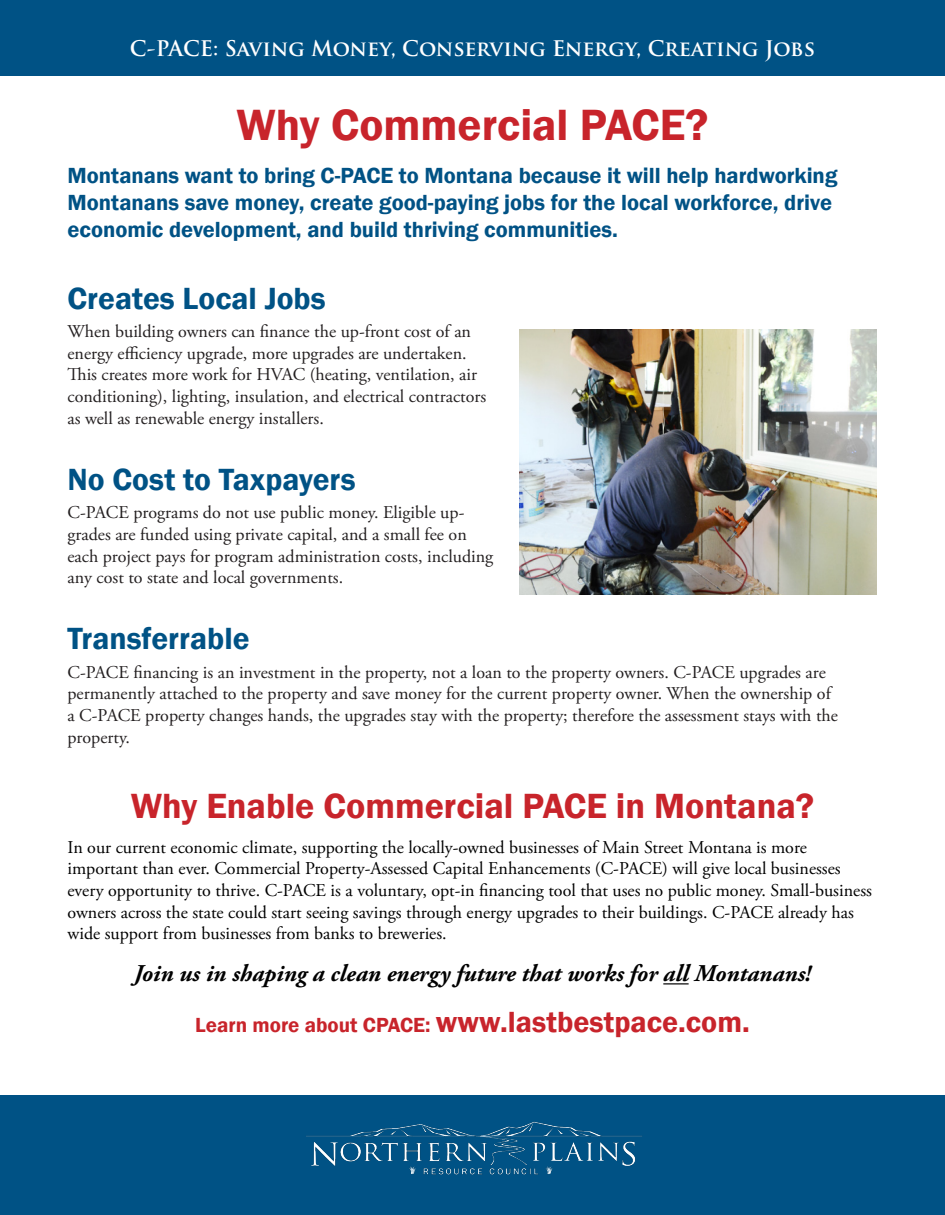
<style>
.page{position:relative;width:945px;height:1215px;background:#fff}
.page>*{position:absolute;margin:0;border:0;box-sizing:border-box;transform-origin:0 0}
.t1{font:600 45px "Franklin Gothic";color:#c8242b}
.t2{font:600 36px "Franklin Gothic";color:#c8242b}
.t3{font:600 31.5px "Franklin Gothic";color:#005285}
.t4{font:600 30px "Franklin Gothic";color:#c8242b}
.t5{font:italic 700 24px "Adobe Garamond Pro";color:#000}
.t6{font:600 22.5px/27px "Franklin Gothic";color:#005285}
.t7{font:700 21px "Trajan Pro";color:#fff}
.t8{font:18px/21.6px "Adobe Garamond Pro";color:#231f20}
.t9{font:18px/21.6px "Adobe Garamond Pro";color:#000}
.s1{font-size:21px}
</style>
<div class="page">
<div style="left:0;top:0;width:945px;height:76px;background:#005285"></div>
<div style="left:0;top:1096px;width:945px;height:119px;background:#005285"></div>
<img style="left:306px;top:1121px;width:336px;height:54px">
<svg style="left:663px;top:983px;width:26px;height:1px"></svg>
<img style="left:519px;top:329px;width:358px;height:265px">
<p class="t7" style="left:130px;top:36px;width:687px">C-PACE: Saving Money, Conserving Energy, Creating Jobs</p>
<p class="t1" style="left:237px;top:97px;width:473px">Why Commercial PACE?</p>
<p class="t6" style="left:68px;top:162px;width:771px">Montanans want to bring C-PACE to Montana because it will help hardworking<br>Montanans save money, create good-paying jobs for the local workforce, drive economic development, and build thriving communities.</p>
<p class="t3" style="left:68px;top:279px;width:260px">Creates Local Jobs</p>
<p class="t8" style="left:68px;top:321px;width:420px">When building owners can finance the up-front cost of an energy efficiency upgrade, more upgrades are undertaken.<br>This creates more work for HVAC (heating, ventilation, air conditioning), lighting, insulation, and electrical contractors as well as renewable energy installers.</p>
<p class="t3" style="left:68px;top:460px;width:290px">No Cost to Taxpayers</p>
<p class="t8" style="left:68px;top:503px;width:427px">C-PACE programs do not use public money. Eligible up&shy;grades are funded using private capital, and a small fee on each project pays for program administration costs, including any cost to state and local governments.</p>
<p class="t3" style="left:68px;top:620px;width:184px">Transferrable</p>
<p class="t8" style="left:68px;top:662px;width:772px">C-PACE financing is an investment in the property, not a loan to the property owners. C-PACE upgrades are permanently attached to the property and save money for the current property owner. When the ownership of a C-PACE property changes hands, the upgrades stay with the property; therefore the assessment stays with the property.</p>
<p class="t2" style="left:131px;top:783px;width:685px">Why Enable Commercial PACE in Montana?</p>
<p class="t9" style="left:68px;top:837px;width:806px">In our current economic climate, supporting the locally-owned businesses of Main Street Montana is more important than ever. Commercial Property-Assessed Capital Enhancements (C-PACE) will give local businesses every opportunity to thrive. C-PACE is a voluntary, opt-in financing tool that uses no public money. Small-business owners across the state could start seeing savings through energy upgrades to their buildings. C-PACE already has wide support from businesses from banks to breweries.</p>
<p class="t5" style="left:134px;top:960px;width:679px">Join us in shaping a clean energy future that works for all Montanans!</p>
<p class="t4" style="left:195px;top:1004px;width:556px"><span class="s1">Learn more about CPACE:</span> www.lastbestpace.com.</p>
</div>
